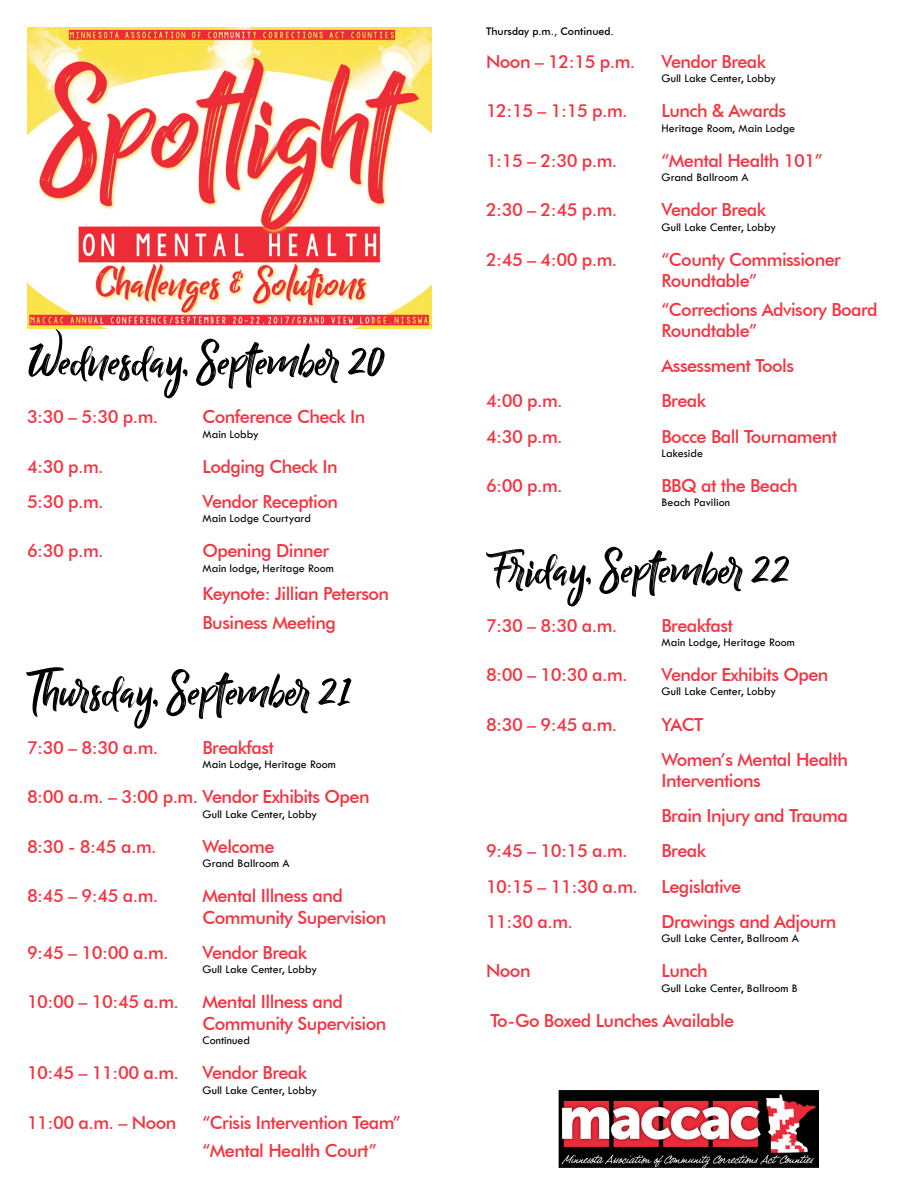
<style>
.page{position:relative;width:918px;height:1188px;background:#fff}
.page>*{position:absolute;margin:0;border:0;box-sizing:border-box;transform-origin:0 0}
.Date{font:52.5px "Billy Ohio";color:#000}
.Agenda_Time{font:500 18px/21.6px "Futura BT";letter-spacing:-.03em;color:#f7323f}
.Room{font:12px "Tw Cen";color:#000}
.Room-2{font:500 10.5px "Futura BT";color:#000}
</style>
<div class="page">
<img style="left:558px;top:1091px;width:261px;height:76px">
<img style="left:27px;top:27px;width:405px;height:301px">
<p class="Date" style="left:27px;top:328px;width:360px">Wednesday, September 20</p>
<p class="Agenda_Time" style="left:27px;top:406px;width:133px">3:30 – 5:30 p.m.</p>
<p class="Agenda_Time" style="left:202px;top:406px;width:164px">Conference Check In</p>
<p class="Room" style="left:202px;top:427px;width:58px">Main Lobby</p>
<p class="Agenda_Time" style="left:27px;top:456px;width:78px">4:30 p.m.</p>
<p class="Agenda_Time" style="left:202px;top:456px;width:137px">Lodging Check In</p>
<p class="Agenda_Time" style="left:27px;top:491px;width:78px">5:30 p.m.</p>
<p class="Agenda_Time" style="left:202px;top:491px;width:137px">Vendor Reception</p>
<p class="Room" style="left:202px;top:511px;width:110px">Main Lodge Courtyard</p>
<p class="Agenda_Time" style="left:27px;top:540px;width:78px">6:30 p.m.</p>
<p class="Agenda_Time" style="left:202px;top:540px;width:128px">Opening Dinner</p>
<p class="Room" style="left:202px;top:561px;width:133px">Main lodge, Heritage Room</p>
<p class="Agenda_Time" style="left:202px;top:583px;width:188px">Keynote: Jillian Peterson</p>
<p class="Agenda_Time" style="left:202px;top:611px;width:135px">Business Meeting</p>
<p class="Date" style="left:27px;top:659px;width:326px">Thursday, September 21</p>
<p class="Agenda_Time" style="left:27px;top:736px;width:133px">7:30 – 8:30 a.m.</p>
<p class="Agenda_Time" style="left:202px;top:736px;width:73px">Breakfast</p>
<p class="Room" style="left:202px;top:757px;width:135px">Main Lodge, Heritage Room</p>
<p class="Agenda_Time" style="left:27px;top:786px;width:344px">8:00 a.m. – 3:00 p.m. Vendor Exhibits Open</p>
<p class="Room" style="left:202px;top:807px;width:116px">Gull Lake Center, Lobby</p>
<p class="Agenda_Time" style="left:27px;top:835px;width:131px">8:30 - 8:45 a.m.</p>
<p class="Agenda_Time" style="left:202px;top:835px;width:73px">Welcome</p>
<p class="Room" style="left:202px;top:856px;width:89px">Grand Ballroom A</p>
<p class="Agenda_Time" style="left:27px;top:885px;width:133px">8:45 – 9:45 a.m.</p>
<p class="Agenda_Time" style="left:202px;top:885px;width:185px">Mental Illness and<br>Community Supervision</p>
<p class="Agenda_Time" style="left:27px;top:942px;width:143px">9:45 – 10:00 a.m.</p>
<p class="Agenda_Time" style="left:202px;top:942px;width:106px">Vendor Break</p>
<p class="Room" style="left:202px;top:962px;width:116px">Gull Lake Center, Lobby</p>
<p class="Agenda_Time" style="left:27px;top:991px;width:154px">10:00 – 10:45 a.m.</p>
<p class="Agenda_Time" style="left:202px;top:991px;width:185px">Mental Illness and<br>Community Supervision</p>
<p class="Room" style="left:202px;top:1033px;width:49px">Continued</p>
<p class="Agenda_Time" style="left:27px;top:1062px;width:154px">10:45 – 11:00 a.m.</p>
<p class="Agenda_Time" style="left:202px;top:1062px;width:106px">Vendor Break</p>
<p class="Room" style="left:202px;top:1083px;width:116px">Gull Lake Center, Lobby</p>
<p class="Agenda_Time" style="left:27px;top:1112px;width:151px">11:00 a.m. – Noon</p>
<p class="Agenda_Time" style="left:202px;top:1112px;width:200px">“Crisis Intervention Team”</p>
<p class="Agenda_Time" style="left:202px;top:1140px;width:176px">“Mental Health Court”</p>
<p class="Room-2" style="left:486px;top:25px;width:129px">Thursday p.m., Continued.</p>
<p class="Agenda_Time" style="left:486px;top:50px;width:151px">Noon – 12:15 p.m.</p>
<p class="Agenda_Time" style="left:662px;top:50px;width:106px">Vendor Break</p>
<p class="Room" style="left:662px;top:71px;width:116px">Gull Lake Center, Lobby</p>
<p class="Agenda_Time" style="left:486px;top:100px;width:143px">12:15 – 1:15 p.m.</p>
<p class="Agenda_Time" style="left:662px;top:100px;width:126px">Lunch &amp; Awards</p>
<p class="Room" style="left:662px;top:121px;width:135px">Heritage Room, Main Lodge</p>
<p class="Agenda_Time" style="left:486px;top:149px;width:133px">1:15 – 2:30 p.m.</p>
<p class="Agenda_Time" style="left:662px;top:149px;width:163px">“Mental Health 101”</p>
<p class="Room" style="left:662px;top:170px;width:89px">Grand Ballroom A</p>
<p class="Agenda_Time" style="left:486px;top:199px;width:133px">2:30 – 2:45 p.m.</p>
<p class="Agenda_Time" style="left:662px;top:199px;width:106px">Vendor Break</p>
<p class="Room" style="left:662px;top:220px;width:116px">Gull Lake Center, Lobby</p>
<p class="Agenda_Time" style="left:486px;top:248px;width:133px">2:45 – 4:00 p.m.</p>
<p class="Agenda_Time" style="left:662px;top:248px;width:181px">“County Commissioner<br>Roundtable”</p>
<p class="Agenda_Time" style="left:662px;top:298px;width:218px">“Corrections Advisory Board<br>Roundtable”</p>
<p class="Agenda_Time" style="left:662px;top:355px;width:134px">Assessment Tools</p>
<p class="Agenda_Time" style="left:486px;top:390px;width:78px">4:00 p.m.</p>
<p class="Agenda_Time" style="left:662px;top:390px;width:46px">Break</p>
<p class="Agenda_Time" style="left:486px;top:425px;width:78px">4:30 p.m.</p>
<p class="Agenda_Time" style="left:662px;top:425px;width:177px">Bocce Ball Tournament</p>
<p class="Room" style="left:662px;top:446px;width:43px">Lakeside</p>
<p class="Agenda_Time" style="left:486px;top:475px;width:78px">6:00 p.m.</p>
<p class="Agenda_Time" style="left:662px;top:475px;width:138px">BBQ at the Beach</p>
<p class="Room" style="left:662px;top:495px;width:70px">Beach Pavilion</p>
<p class="Date" style="left:486px;top:536px;width:306px">Friday, September 22</p>
<p class="Agenda_Time" style="left:486px;top:614px;width:133px">7:30 – 8:30 a.m.</p>
<p class="Agenda_Time" style="left:662px;top:614px;width:73px">Breakfast</p>
<p class="Room" style="left:662px;top:635px;width:135px">Main Lodge, Heritage Room</p>
<p class="Agenda_Time" style="left:486px;top:664px;width:143px">8:00 – 10:30 a.m.</p>
<p class="Agenda_Time" style="left:662px;top:664px;width:169px">Vendor Exhibits Open</p>
<p class="Room" style="left:662px;top:684px;width:116px">Gull Lake Center, Lobby</p>
<p class="Agenda_Time" style="left:486px;top:713px;width:133px">8:30 – 9:45 a.m.</p>
<p class="Agenda_Time" style="left:662px;top:713px;width:43px">YACT</p>
<p class="Agenda_Time" style="left:662px;top:748px;width:188px">Women’s Mental Health<br>Interventions</p>
<p class="Agenda_Time" style="left:662px;top:805px;width:188px">Brain Injury and Trauma</p>
<p class="Agenda_Time" style="left:486px;top:840px;width:143px">9:45 – 10:15 a.m.</p>
<p class="Agenda_Time" style="left:662px;top:840px;width:46px">Break</p>
<p class="Agenda_Time" style="left:486px;top:875px;width:154px">10:15 – 11:30 a.m.</p>
<p class="Agenda_Time" style="left:662px;top:875px;width:81px">Legislative</p>
<p class="Agenda_Time" style="left:486px;top:910px;width:89px">11:30 a.m.</p>
<p class="Agenda_Time" style="left:662px;top:910px;width:176px">Drawings and Adjourn</p>
<p class="Room" style="left:662px;top:931px;width:139px">Gull Lake Center, Ballroom A</p>
<p class="Agenda_Time" style="left:486px;top:960px;width:46px">Noon</p>
<p class="Agenda_Time" style="left:662px;top:960px;width:48px">Lunch</p>
<p class="Room" style="left:662px;top:981px;width:138px">Gull Lake Center, Ballroom B</p>
<p class="Agenda_Time" style="left:490px;top:1009px;width:245px">To-Go Boxed Lunches Available</p>
</div>
